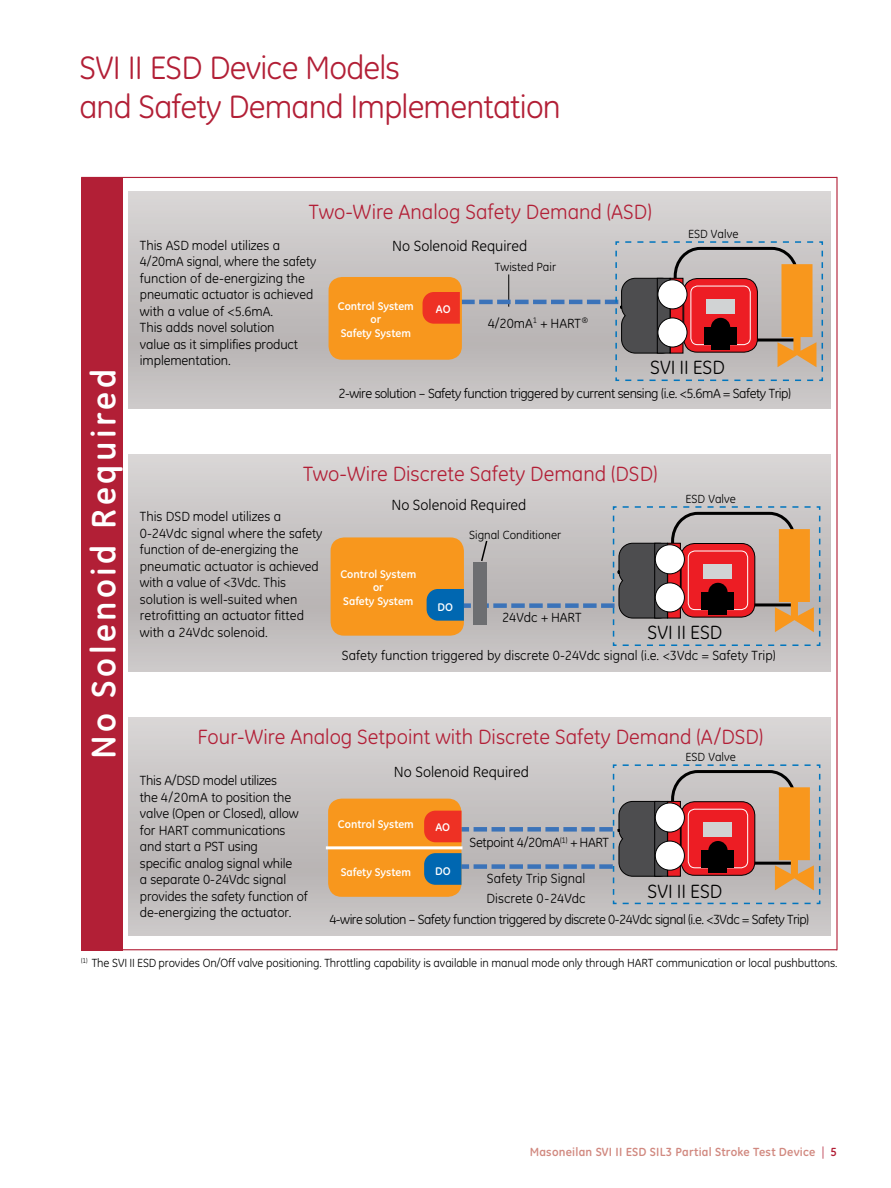
<style>
.page{position:relative;width:891px;height:1188px;background:#fff}
.page>*{position:absolute;margin:0;border:0;box-sizing:border-box;transform-origin:0 0}
.t1{font:700 34.5px "GE Inspira";letter-spacing:.1em;color:#fff}
.t2{font:33px/39.6px "GE Inspira";letter-spacing:-.025em;color:#b21f36}
.t3{font:21px "GE Inspira";color:#b21f36}
.t4{font:19.5px "GE Inspira";color:#000}
.t5{font:15px "GE Inspira";color:#000}
.t6{font:13.5px/16.5px "GE Inspira";letter-spacing:-.01em;color:#000}
.t7{font:13.5px "GE Inspira";letter-spacing:-.04em;color:#000}
.t8{font:13.5px "GE Inspira";letter-spacing:-.035em;color:#000}
.t9{font:12px "GE Inspira";letter-spacing:-.01em;color:#000}
.t10{font:700 12px "GE Inspira";letter-spacing:.02em;color:#d18980}
.t11{font:700 11.4px/13.6px "GE Inspira";color:#fff;text-align:center}
.s1{font-weight:400;color:#b21f36}
.s2{color:#b21f36}
</style>
<div class="page">
<img style="left:128px;top:718px;width:702px;height:217px">
<img style="left:128px;top:455px;width:702px;height:217px">
<img style="left:128px;top:192px;width:702px;height:217px">
<div style="left:329px;top:277px;width:133px;height:83px;background:#f8971d;border-radius:14px"></div>
<div style="left:331px;top:537px;width:133px;height:99px;background:#f8971d;border-radius:13px"></div>
<div style="left:328px;top:799px;width:133px;height:98px;background:#f8971d;border-radius:13px"></div>
<hr style="left:326px;top:846px;width:137px;height:3px;background:#fff">
<div style="left:81px;top:178px;width:41px;height:771px;background:#b21f36"></div>
<svg style="left:420px;top:764px;width:401px;height:141px;background:#b7aba3"></svg>
<div style="left:668px;top:801px;width:12px;height:75px;background:#ed1d24"></div>
<div style="left:667px;top:801px;width:14px;height:76px;border:1px solid #000"></div>
<div style="left:655px;top:801px;width:12px;height:75px;background:#4d4d4f"></div>
<div style="left:654px;top:801px;width:14px;height:76px;border:1px solid #000"></div>
<svg style="left:681px;top:802px;width:74px;height:73px"></svg>
<div style="left:681px;top:801px;width:74px;height:75px;border:1px solid #000;border-radius:14px"></div>
<div style="left:688px;top:809px;width:60px;height:59px;background:#ed1d24;border-radius:7px"></div>
<div style="left:688px;top:809px;width:60px;height:59px;border:1px solid #fff;border-radius:7px"></div>
<div style="left:655px;top:803px;width:29px;height:29px;background:#fff;border-radius:50%"></div>
<div style="left:655px;top:803px;width:30px;height:29px;border:1px solid #000;border-radius:50%"></div>
<div style="left:655px;top:841px;width:29px;height:29px;background:#fff;border-radius:50%"></div>
<div style="left:655px;top:841px;width:30px;height:30px;border:1px solid #000;border-radius:50%"></div>
<div style="left:703px;top:822px;width:29px;height:15px;background:#d1d3d4"></div>
<div style="left:702px;top:851px;width:32px;height:17px;background:#000"></div>
<div style="left:709px;top:855px;width:18px;height:18px;background:#000"></div>
<div style="left:708px;top:841px;width:20px;height:19px;background:#000;border-radius:50%"></div>
<svg style="left:422px;top:505px;width:399px;height:142px;background:#b7aca0"></svg>
<svg style="left:669px;top:545px;width:10px;height:71px"></svg>
<div style="left:667px;top:543px;width:14px;height:75px;border:1px solid #000"></div>
<div style="left:655px;top:543px;width:12px;height:75px;background:#4d4d4f"></div>
<div style="left:654px;top:543px;width:14px;height:75px;border:1px solid #000"></div>
<svg style="left:681px;top:544px;width:74px;height:73px"></svg>
<div style="left:681px;top:543px;width:74px;height:74px;border:1px solid #000;border-radius:14px"></div>
<div style="left:688px;top:551px;width:60px;height:59px;background:#ed1d24;border-radius:7px"></div>
<div style="left:688px;top:551px;width:60px;height:59px;border:1px solid #fff;border-radius:7px"></div>
<div style="left:655px;top:545px;width:29px;height:29px;background:#fff;border-radius:50%"></div>
<div style="left:655px;top:544px;width:30px;height:30px;border:1px solid #000;border-radius:50%"></div>
<div style="left:655px;top:583px;width:29px;height:29px;background:#fff;border-radius:50%"></div>
<div style="left:655px;top:583px;width:30px;height:29px;border:1px solid #000;border-radius:50%"></div>
<div style="left:703px;top:564px;width:29px;height:14px;background:#d1d3d4"></div>
<div style="left:702px;top:592px;width:32px;height:18px;background:#000"></div>
<div style="left:709px;top:597px;width:18px;height:18px;background:#000"></div>
<div style="left:708px;top:583px;width:20px;height:19px;background:#000;border-radius:50%"></div>
<svg style="left:423px;top:241px;width:401px;height:141px;background:#bcada2"></svg>
<svg style="left:672px;top:280px;width:9px;height:72px"></svg>
<div style="left:670px;top:278px;width:13px;height:76px;border:1px solid #000"></div>
<div style="left:657px;top:278px;width:13px;height:75px;background:#4d4d4f"></div>
<div style="left:657px;top:278px;width:13px;height:76px;border:1px solid #000"></div>
<svg style="left:684px;top:279px;width:73px;height:73px"></svg>
<div style="left:683px;top:278px;width:75px;height:75px;border:1px solid #000;border-radius:14px"></div>
<div style="left:691px;top:286px;width:59px;height:59px;background:#ed1d24;border-radius:7px"></div>
<div style="left:691px;top:286px;width:60px;height:59px;border:1px solid #fff;border-radius:7px"></div>
<div style="left:658px;top:280px;width:29px;height:29px;background:#fff;border-radius:50%"></div>
<div style="left:658px;top:279px;width:29px;height:30px;border:1px solid #000;border-radius:50%"></div>
<div style="left:658px;top:318px;width:29px;height:29px;background:#fff;border-radius:50%"></div>
<div style="left:658px;top:318px;width:29px;height:29px;border:1px solid #000;border-radius:50%"></div>
<div style="left:706px;top:299px;width:29px;height:15px;background:#d1d3d4"></div>
<div style="left:704px;top:327px;width:33px;height:18px;background:#000"></div>
<div style="left:712px;top:332px;width:18px;height:18px;background:#000"></div>
<div style="left:711px;top:318px;width:19px;height:19px;background:#000;border-radius:50%"></div>
<hr style="left:81px;top:949px;width:756px;height:1px;background:#b21f36">
<hr style="left:81px;top:177px;width:756px;height:1px;background:#b21f36">
<hr style="left:836px;top:177px;width:2px;height:773px;background:#b21f36">
<h2 class="t2" style="left:80px;top:48px;width:483px">SVI II ESD Device Models<br>and Safety Demand Implementation</h2>
<h1 class="t1" style="left:81px;top:759px;width:392px;rotate:-90deg">No Solenoid Required</h1>
<h3 class="t3" style="left:309px;top:200px;width:344px">Two-Wire Analog Safety Demand (ASD)</h3>
<p class="t6" style="left:140px;top:237px;width:178px">This ASD model utilizes a<br>4/20mA signal, where the safety function of de-energizing the pneumatic actuator is achieved with a value of &lt;5.6mA.<br>This adds novel solution<br>value as it simplifies product implementation.</p>
<p class="t5" style="left:392px;top:237px;width:136px">No Solenoid Required</p>
<p class="t9" style="left:495px;top:260px;width:63px">Twisted Pair</p>
<p class="t11" style="left:338px;top:299px;width:77px">Control System</p>
<p class="t11" style="left:436px;top:302px;width:16px">AO</p>
<p class="t11" style="left:341px;top:312px;width:72px">or<br>Safety System</p>
<p class="t6" style="left:488px;top:315px;width:102px">4/20mA<sup>1</sup> + HART<sup>®</sup></p>
<p class="t9" style="left:688px;top:227px;width:52px">ESD Valve</p>
<h3 class="t4" style="left:650px;top:356px;width:76px">SVI II ESD</h3>
<p class="t8" style="left:338px;top:386px;width:454px">2-wire solution – Safety function triggered by current sensing (i.e. &lt;5.6mA = Safety Trip)</p>
<h3 class="t3" style="left:303px;top:462px;width:356px">Two-Wire Discrete Safety Demand (DSD)</h3>
<p class="t6" style="left:140px;top:508px;width:184px">This DSD model utilizes a<br>0-24Vdc signal where the safety function of de-energizing the pneumatic actuator is achieved with a value of &lt;3Vdc. This solution is well-suited when retrofitting an actuator fitted with a 24Vdc solenoid.</p>
<p class="t9" style="left:685px;top:492px;width:52px">ESD Valve</p>
<p class="t5" style="left:391px;top:497px;width:136px">No Solenoid Required</p>
<p class="t9" style="left:469px;top:528px;width:94px">Signal Conditioner</p>
<p class="t11" style="left:340px;top:567px;width:77px">Control System or<br>Safety System</p>
<p class="t11" style="left:438px;top:600px;width:17px">DO</p>
<p class="t6" style="left:502px;top:609px;width:81px">24Vdc + HART</p>
<p class="t6" style="left:342px;top:647px;width:435px">Safety function triggered by discrete 0-24Vdc signal (i.e. &lt;3Vdc = Safety Trip)</p>
<h3 class="t4" style="left:647px;top:621px;width:76px">SVI II ESD</h3>
<h3 class="t3" style="left:197px;top:725px;width:568px">Four-Wire Analog Setpoint with Discrete Safety Demand (A/DSD)</h3>
<p class="t6" style="left:140px;top:773px;width:170px">This A/DSD model utilizes<br>the 4/20mA to position the valve (Open or Closed), allow for HART communications and start a PST using<br>specific analog signal while<br>a separate 0-24Vdc signal provides the safety function of de-energizing the actuator.</p>
<p class="t5" style="left:394px;top:763px;width:136px">No Solenoid Required</p>
<p class="t11" style="left:338px;top:817px;width:77px">Control System</p>
<p class="t11" style="left:341px;top:865px;width:72px">Safety System</p>
<p class="t11" style="left:435px;top:820px;width:16px">AO</p>
<p class="t11" style="left:435px;top:864px;width:17px">DO</p>
<p class="t6" style="left:469px;top:834px;width:141px">Setpoint 4/20mA<sup>(</sup><sup>1)</sup> + HART</p>
<p class="t6" style="left:487px;top:869px;width:101px;line-height:19.5px">Safety Trip Signal<br>Discrete 0-24Vdc</p>
<p class="t9" style="left:685px;top:750px;width:52px">ESD Valve</p>
<h3 class="t4" style="left:647px;top:880px;width:76px">SVI II ESD</h3>
<p class="t7" style="left:329px;top:912px;width:481px">4-wire solution – Safety function triggered by discrete 0-24Vdc signal (i.e. &lt;3Vdc = Safety Trip)</p>
<p class="t9" style="left:81px;top:956px;width:758px"><sup>(1)</sup> The SVI II ESD provides On/Off valve positioning. Throttling capability is available in manual mode only through HART communication or local pushbuttons.</p>
<p class="t10" style="left:530px;top:1144px;width:309px">Masoneilan SVI II ESD SIL3 Partial Stroke Test Device <span class="s1">|</span> <span class="s2">5</span></p>
</div>
